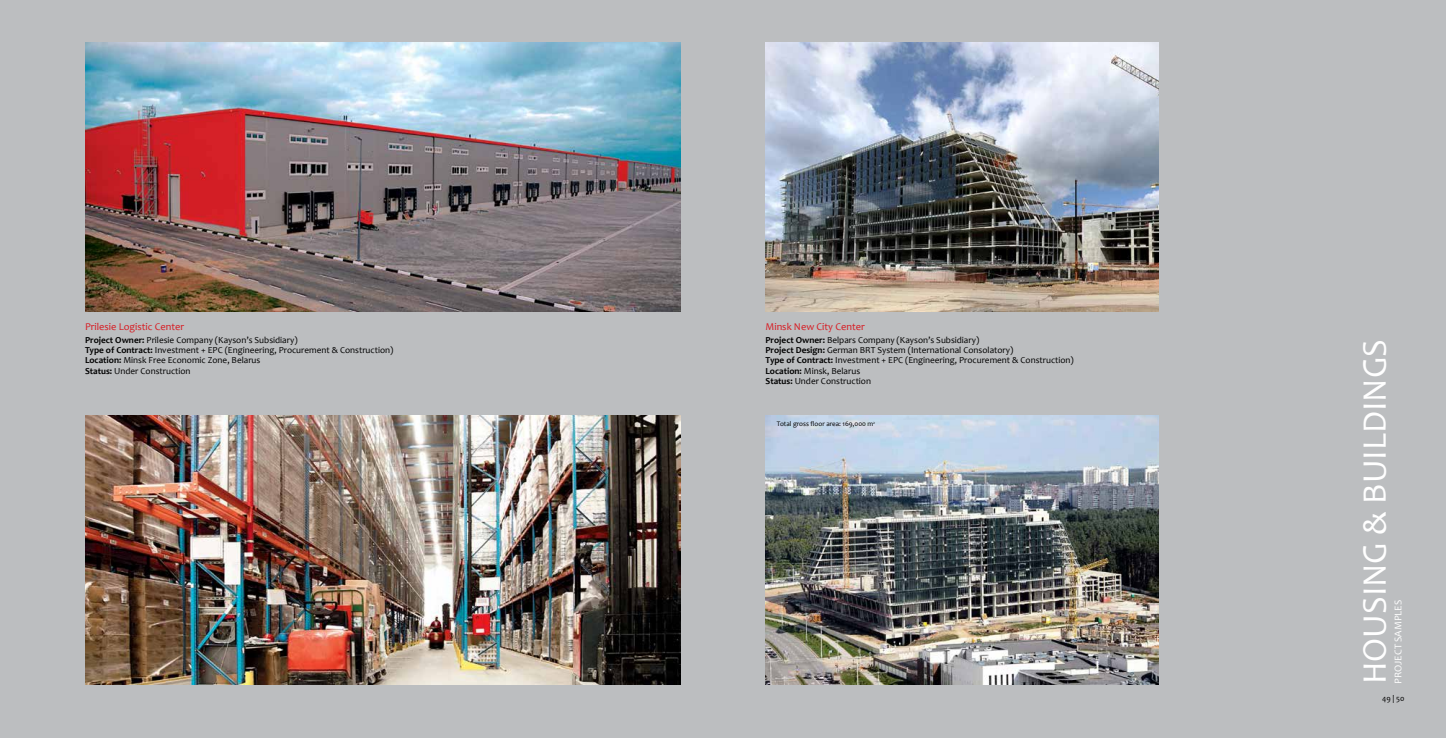
<style>
.page{position:relative;width:1446px;height:738px;background:#fff}
.page>*{position:absolute;margin:0;border:0;box-sizing:border-box;transform-origin:0 0}
.t1{font:34.5px "Candara";color:#fff}
.t2{font:10.4px "Candara";color:#d71920}
.t3{font:10.3px "Candara";color:#fff}
.t4{font:9.2px/10.2px "Candara";color:#000}
.t5{font:8px "Candara";color:#000}
.t6{font:7px "Candara";color:#000}
.s1{font-weight:700}
</style>
<div class="page">
<div style="left:0;top:0;width:1446px;height:737px;background:#bcbec0"></div>
<img style="left:85px;top:43px;width:595px;height:268px">
<img style="left:765px;top:43px;width:394px;height:268px">
<img style="left:765px;top:415px;width:393px;height:268px">
<img style="left:85px;top:415px;width:595px;height:268px">
<p class="t2" style="left:85px;top:320px;width:101px">Prilesie Logistic Center</p>
<p class="t4" style="left:85px;top:334px;width:310px"><span class="s1">Project Owner:</span> Prilesie Company (Kayson’s Subsidiary)<br><span class="s1">Type of Contract:</span> Investment + EPC (Engineering, Procurement &amp; Construction)<br><span class="s1">Location:</span> Minsk Free Economic Zone, Belarus<br><span class="s1">Status:</span> Under Construction</p>
<p class="t2" style="left:765px;top:320px;width:101px">Minsk New City Center</p>
<p class="t4" style="left:765px;top:334px;width:310px"><span class="s1">Project Owner:</span> Belpars Company (Kayson’s Subsidiary)<br><span class="s1">Project Design:</span> German BRT System (International Consolatory)<br><span class="s1">Type of Contract:</span> Investment + EPC (Engineering, Procurement &amp; Construction)<br><span class="s1">Location:</span> Minsk, Belarus<br><span class="s1">Status:</span> Under Construction</p>
<p class="t6" style="left:777px;top:419px;width:100px">Total gross floor area: 169,000 m<sup>2</sup></p>
<h1 class="t1" style="left:1353px;top:683px;width:346px;rotate:-90deg">HOUSING &amp; BUILDINGS</h1>
<p class="t3" style="left:1391px;top:683px;width:85px;rotate:-90deg">PROJECT SAMPLES</p>
<p class="t5" style="left:1382px;top:693px;width:24px">49 | 50</p>
</div>
